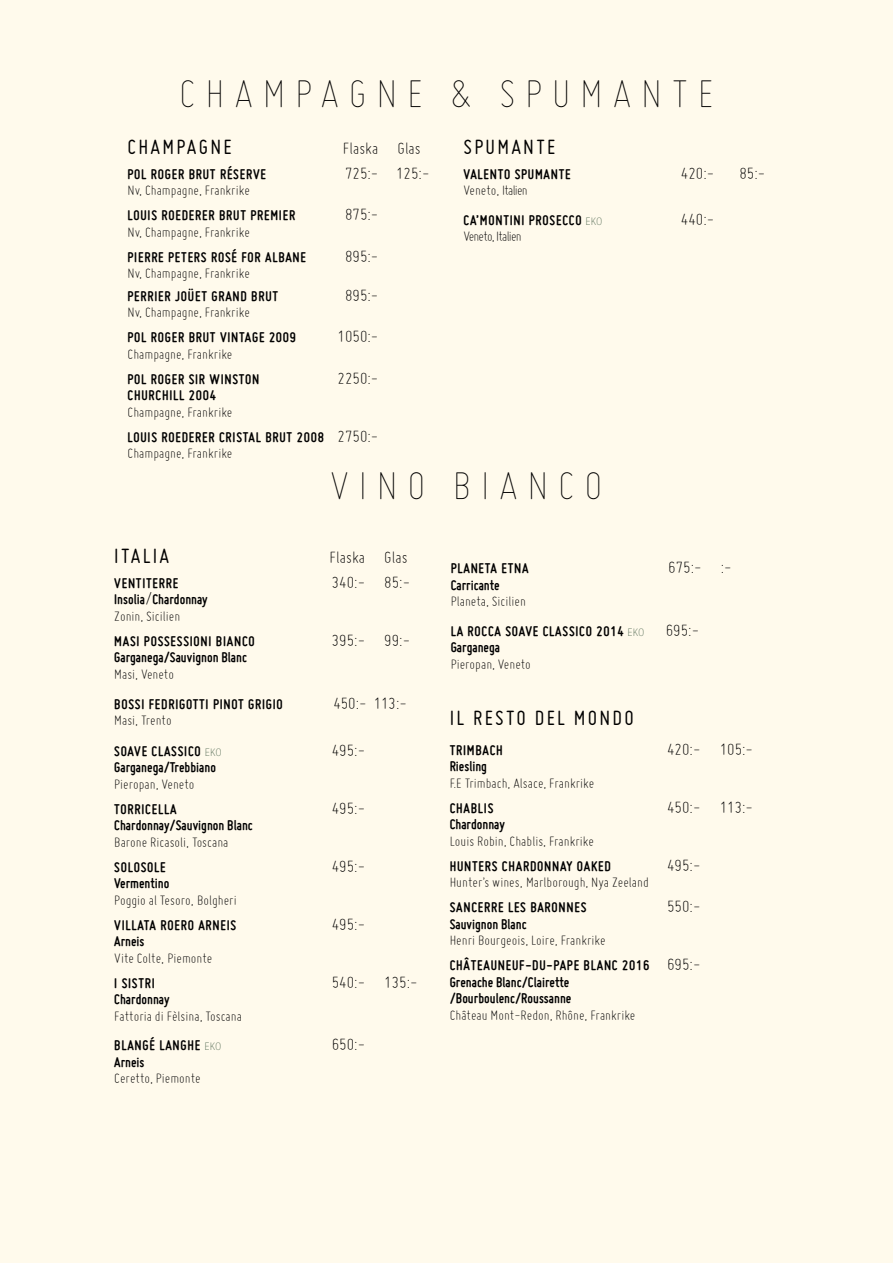
<style>
.page{position:relative;width:893px;height:1263px;background:#fffaec}
.page>*{position:absolute;margin:0;border:0;box-sizing:border-box;transform-origin:0 0}
.t1{font:45px "Miso Skinny";letter-spacing:.2em;color:#000}
.t2{font:22.5px "Miso";letter-spacing:.1em;color:#000}
.t3{font:300 18px "Miso";color:#000}
.t4{font:700 15px/29.5px "Miso";letter-spacing:.05em;color:#000}
.t5{font:300 15px/29.5px "Miso";color:#000}
.t6{font:700 15px/16.5px "Miso";color:#000}
.t7{font:300 15px "Miso";letter-spacing:-.05em;color:#000}
.s1{font-weight:300}
.s2{font-weight:300;font-size:18px}
.s3{font-family:"Helvetica Neue LT Std";font-weight:100;font-stretch:condensed;font-size:10.5px;color:#536a53}
.s4{font-weight:700}
.s5{font-size:18px}
</style>
<div class="page">
<h1 class="t1" style="left:179px;top:70px;width:537px">CHAMPAGNE &amp; SPUMANTE</h1>
<h2 class="t2" style="left:128px;top:134px;width:106px">CHAMPAGNE</h2>
<p class="t3" style="left:343px;top:138px;width:79px">Flaska Glas</p>
<p class="t4" style="left:128px;top:159px;width:140px">POL ROGER BRUT RÉSERVE</p>
<p class="t3" style="left:345px;top:163px;width:86px">725:- 125:-</p>
<p class="t5" style="left:128px;top:175px;width:124px">Nv, Champagne, Frankrike</p>
<p class="t4" style="left:128px;top:200px;width:169px">LOUIS ROEDERER BRUT PREMIER</p>
<p class="t3" style="left:345px;top:205px;width:35px">875:-</p>
<p class="t5" style="left:128px;top:217px;width:124px">Nv, Champagne, Frankrike</p>
<p class="t4" style="left:128px;top:242px;width:180px">PIERRE PETERS ROSÉ FOR ALBANE</p>
<p class="t3" style="left:345px;top:246px;width:35px">895:-</p>
<p class="t5" style="left:128px;top:258px;width:124px">Nv, Champagne, Frankrike</p>
<p class="t4" style="left:128px;top:281px;width:152px">PERRIER JOÜET GRAND BRUT</p>
<p class="t3" style="left:345px;top:285px;width:35px">895:-</p>
<p class="t5" style="left:128px;top:297px;width:124px">Nv, Champagne, Frankrike</p>
<p class="t4" style="left:128px;top:322px;width:170px">POL ROGER BRUT VINTAGE 2009</p>
<p class="t3" style="left:338px;top:327px;width:42px">1050:-</p>
<p class="t5" style="left:128px;top:339px;width:106px">Champagne, Frankrike</p>
<p class="t4" style="left:128px;top:364px;width:133px">POL ROGER SIR WINSTON</p>
<p class="t3" style="left:338px;top:368px;width:42px">2250:-</p>
<p class="t4" style="left:128px;top:380px;width:90px">CHURCHILL 2004</p>
<p class="t4" style="left:128px;top:399px;width:252px;line-height:25px"><span class="s1">Champagne, Frankrike<br></span>LOUIS ROEDERER CRISTAL BRUT 2008 <span class="s2">2750:-</span></p>
<p class="t5" style="left:128px;top:438px;width:106px">Champagne, Frankrike</p>
<h2 class="t2" style="left:463px;top:134px;width:93px">SPUMANTE</h2>
<p class="t4" style="left:463px;top:159px;width:109px">VALENTO SPUMANTE</p>
<p class="t3" style="left:681px;top:163px;width:35px">420:-</p>
<p class="t3" style="left:739px;top:163px;width:27px">85:-</p>
<p class="t4" style="left:463px;top:175px;width:140px"><span class="s1">Veneto, Italien<br></span>CA’MONTINI PROSECCO <span class="s3">EKO</span></p>
<p class="t3" style="left:681px;top:209px;width:35px">440:-</p>
<p class="t7" style="left:463px;top:228px;width:60px">Veneto, Italien</p>
<h1 class="t1" style="left:329px;top:461px;width:275px">VINO BIANCO</h1>
<h2 class="t2" style="left:114px;top:543px;width:56px">ITALIA</h2>
<p class="t3" style="left:330px;top:547px;width:79px">Flaska Glas</p>
<p class="t4" style="left:114px;top:568px;width:66px">VENTITERRE</p>
<p class="t3" style="left:332px;top:572px;width:80px">340:- 85:-</p>
<p class="t6" style="left:114px;top:591px;width:95px">Insolia<span class="s2">/</span>Chardonnay<br><span class="s1">Zonin, Sicilien</span></p>
<p class="t4" style="left:114px;top:626px;width:142px">MASI POSSESSIONI BIANCO</p>
<p class="t3" style="left:332px;top:630px;width:80px">395:- 99:-</p>
<p class="t6" style="left:114px;top:649px;width:134px">Garganega/Sauvignon Blanc</p>
<p class="t5" style="left:114px;top:659px;width:61px">Masi, Veneto</p>
<p class="t4" style="left:114px;top:689px;width:170px">BOSSI FEDRIGOTTI PINOT GRIGIO</p>
<p class="t3" style="left:333px;top:693px;width:75px">450:- 113:-</p>
<p class="t4" style="left:114px;top:705px;width:109px;line-height:30.2px"><span class="s1">Masi, Trento<br></span>SOAVE CLASSICO <span class="s3">EKO</span></p>
<p class="t3" style="left:332px;top:740px;width:35px">495:-</p>
<p class="t6" style="left:114px;top:759px;width:103px">Garganega/Trebbiano</p>
<p class="t5" style="left:114px;top:769px;width:82px">Pieropan, Veneto</p>
<p class="t4" style="left:114px;top:794px;width:64px">TORRICELLA</p>
<p class="t3" style="left:332px;top:798px;width:35px">495:-</p>
<p class="t6" style="left:114px;top:817px;width:140px">Chardonnay/Sauvignon Blanc</p>
<p class="t5" style="left:114px;top:827px;width:116px">Barone Ricasoli, Toscana</p>
<p class="t4" style="left:114px;top:852px;width:53px">SOLOSOLE</p>
<p class="t3" style="left:332px;top:856px;width:35px">495:-</p>
<p class="t6" style="left:114px;top:875px;width:57px">Vermentino</p>
<p class="t5" style="left:114px;top:885px;width:124px">Poggio al Tesoro, Bolgheri</p>
<p class="t4" style="left:114px;top:910px;width:123px">VILLATA ROERO ARNEIS</p>
<p class="t3" style="left:332px;top:914px;width:35px">495:-</p>
<p class="t4" style="left:114px;top:926px;width:32px">Arneis</p>
<p class="t5" style="left:114px;top:943px;width:100px">Vite Colte, Piemonte</p>
<p class="t4" style="left:114px;top:968px;width:42px">I SISTRI</p>
<p class="t3" style="left:332px;top:972px;width:87px">540:- 135:-</p>
<p class="t6" style="left:114px;top:991px;width:57px">Chardonnay</p>
<p class="t5" style="left:114px;top:1001px;width:129px">Fattoria di Fèlsina, Toscana<br><span class="s4">BLANGÉ LANGHE</span> <span class="s3">EKO</span></p>
<p class="t3" style="left:332px;top:1034px;width:35px">650:-</p>
<p class="t4" style="left:114px;top:1047px;width:32px">Arneis</p>
<p class="t5" style="left:114px;top:1063px;width:88px">Ceretto, Piemonte</p>
<p class="t4" style="left:451px;top:553px;width:79px">PLANETA ETNA</p>
<p class="t3" style="left:668px;top:558px;width:65px">675:- :-</p>
<p class="t6" style="left:451px;top:576px;width:51px">Carricante</p>
<p class="t4" style="left:451px;top:586px;width:250px"><span class="s1">Planeta, Sicilien<br></span>LA ROCCA SOAVE CLASSICO 2014 <span class="s3">EKO</span> <span class="s2">695:-</span></p>
<p class="t6" style="left:451px;top:639px;width:51px">Garganega</p>
<p class="t5" style="left:451px;top:649px;width:82px">Pieropan, Veneto</p>
<h2 class="t2" style="left:450px;top:705px;width:186px">IL RESTO DEL MONDO</h2>
<p class="t4" style="left:450px;top:735px;width:55px">TRIMBACH</p>
<p class="t3" style="left:667px;top:739px;width:87px">420:- 105:-</p>
<p class="t6" style="left:450px;top:758px;width:39px">Riesling</p>
<p class="t5" style="left:450px;top:768px;width:146px">F.E Trimbach, Alsace, Frankrike</p>
<p class="t4" style="left:450px;top:793px;width:45px">CHABLIS</p>
<p class="t3" style="left:667px;top:797px;width:87px">450:- 113:-</p>
<p class="t6" style="left:450px;top:816px;width:57px">Chardonnay</p>
<p class="t5" style="left:450px;top:826px;width:146px">Louis Robin, Chablis, Frankrike</p>
<p class="t4" style="left:450px;top:851px;width:163px">HUNTERS CHARDONNAY OAKED</p>
<p class="t3" style="left:667px;top:855px;width:35px">495:-</p>
<p class="t5" style="left:450px;top:867px;width:201px">Hunter’s wines, Marlborough, Nya Zeeland</p>
<p class="t4" style="left:450px;top:892px;width:138px">SANCERRE LES BARONNES</p>
<p class="t3" style="left:667px;top:896px;width:35px">550:-</p>
<p class="t6" style="left:450px;top:915px;width:78px">Sauvignon Blanc</p>
<p class="t5" style="left:450px;top:927px;width:252px;line-height:25px">Henri Bourgeois, Loire, Frankrike<br><span class="s4">CHÂTEAUNEUF-DU-PAPE BLANC 2016</span> <span class="s5">695:-</span></p>
<p class="t6" style="left:450px;top:973px;width:123px">Grenache Blanc/Clairette /Bourboulenc/Roussanne</p>
<p class="t5" style="left:450px;top:1000px;width:187px">Château Mont-Redon, Rhône, Frankrike</p>
</div>
